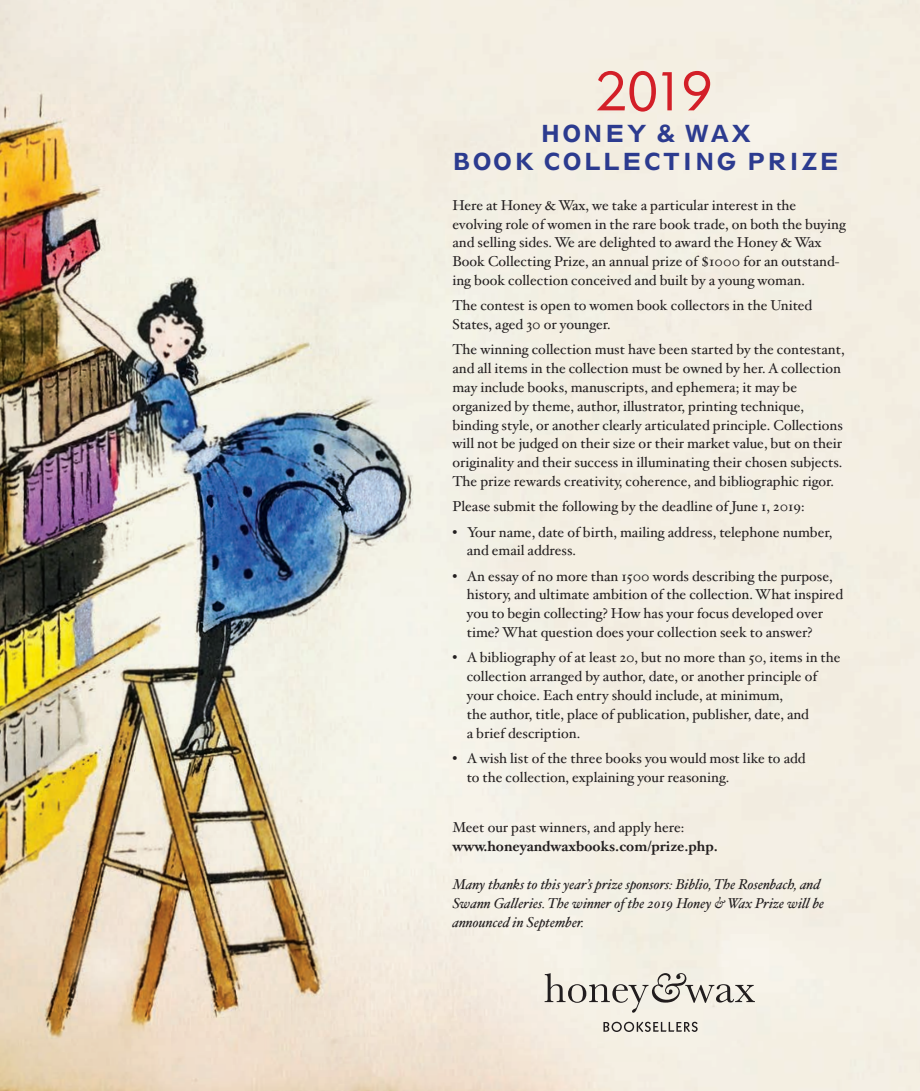
<style>
.page{position:relative;width:920px;height:1091px;background:#fff}
.page>*{position:absolute;margin:0;border:0;box-sizing:border-box;transform-origin:0 0}
.t1{font:53.9px "Geometric 415 BT Lite A";color:#d31f28}
.t2{font:800 22.22px/28px "Geometric 212 BT";letter-spacing:.08em;color:#2c3b8f;text-align:center}
.t3{font:14.35px/18.7px "Hoefler Text";color:#231f20}
.t4{font:italic 14.35px/18.7px "Hoefler Text";color:#231f20}
.t5{font:700 14.35px "Hoefler Text";color:#231f20}
</style>
<div class="page">
<img style="left:0;top:0;width:920px;height:1091px">
<svg style="left:545px;top:973px;width:210px;height:40px;background:#d5d1c8"></svg>
<svg style="left:603px;top:1022px;width:94px;height:10px"></svg>
<h1 class="t1" style="left:596px;top:58px;width:118px">2019</h1>
<h2 class="t2" style="left:452px;top:120px;width:389px">HONEY &amp; WAX<br>BOOK COLLECTING PRIZE</h2>
<p class="t3" style="left:452px;top:196px;width:395px">Here at Honey &amp; Wax, we take a particular interest in the evolving role of women in the rare book trade, on both the buying and selling sides. We are delighted to award the Honey &amp; Wax Book Collecting Prize, an annual prize of $1000 for an outstand&shy;ing book collection conceived and built by a young woman.</p>
<p class="t3" style="left:452px;top:296px;width:361px">The contest is open to women book collectors in the United<br>States, aged 30 or younger.</p>
<p class="t3" style="left:452px;top:341px;width:394px">The winning collection must have been started by the contestant, and all items in the collection must be owned by her. A collection may include books, manuscripts, and ephemera; it may be organized by theme, author, illustrator, printing technique, binding style, or another clearly articulated principle. Collections will not be judged on their size or their market value, but on their originality and their success in illuminating their chosen subjects.<br>The prize rewards creativity, coherence, and bibliographic rigor.</p>
<p class="t3" style="left:452px;top:497px;width:354px">Please submit the following by the deadline of June 1, 2019:</p>
<p class="t3" style="left:467px;top:523px;width:367px;text-indent:-14px">• Your name, date of birth, mailing address, telephone number, and email address.</p>
<p class="t3" style="left:467px;top:567px;width:378px;text-indent:-14px">• An essay of no more than 1500 words describing the purpose, history, and ultimate ambition of the collection. What inspired you to begin collecting? How has your focus developed over time? What question does your collection seek to answer?</p>
<p class="t3" style="left:467px;top:648px;width:375px;text-indent:-14px">• A bibliography of at least 20, but no more than 50, items in the collection arranged by author, date, or another principle of your choice. Each entry should include, at minimum,<br>the author, title, place of publication, publisher, date, and<br>a brief description.</p>
<p class="t3" style="left:467px;top:749px;width:340px;text-indent:-14px">• A wish list of the three books you would most like to add to the collection, explaining your reasoning.</p>
<p class="t3" style="left:452px;top:818px;width:233px">Meet our past winners, and apply here:</p>
<p class="t5" style="left:452px;top:837px;width:267px">www.honeyandwaxbooks.com/prize.php.</p>
<p class="t4" style="left:452px;top:875px;width:373px">Many thanks to this year’s prize sponsors: Biblio, The Rosenbach, and<br>Swann Galleries. The winner of the 2019 Honey &amp; Wax Prize will be announced in September.</p>
</div>
